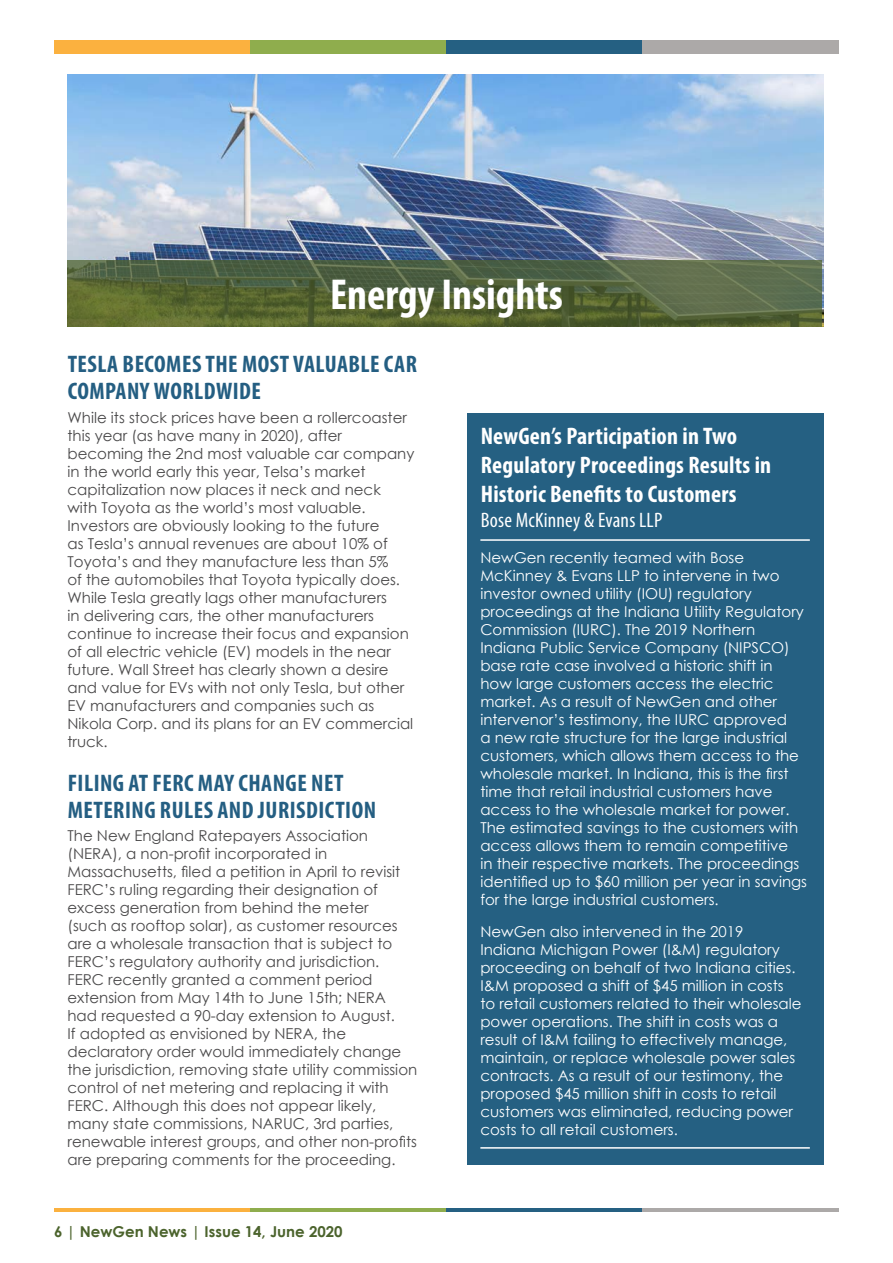
<style>
.page{position:relative;width:893px;height:1263px;background:#fff}
.page>*{position:absolute;margin:0;border:0;box-sizing:border-box;transform-origin:0 0}
.Head_1{font:700 condensed 43.5px "Myriad Pro";color:#fff}
.Left_Justify{font:700 condensed 24px/27px "Myriad Pro";letter-spacing:.02em;color:#245e82}
.Left_Justify-2{font:700 condensed 24px/28.8px "Myriad Pro";letter-spacing:.01em;color:#fff}
.Left_Justify-3{font:condensed 21px "Myriad Pro";letter-spacing:.01em;color:#fff}
.t1{font:15px/18px "Century Gothic";color:#4a494a}
.t2{font:15px/18px "Century Gothic";color:#fff}
.Head_3{font:700 15px "Century Gothic";color:#4b632c}
</style>
<div class="page">
<div style="left:55px;top:41px;width:196px;height:13px;background:#fbb13f"></div>
<div style="left:251px;top:41px;width:196px;height:13px;background:#8fad4d"></div>
<div style="left:447px;top:41px;width:196px;height:13px;background:#256082"></div>
<div style="left:643px;top:41px;width:196px;height:13px;background:#aca9a8"></div>
<hr style="left:54px;top:1209px;width:196px;height:3px;background:#fbb13f">
<hr style="left:250px;top:1209px;width:196px;height:3px;background:#8fad4d">
<hr style="left:446px;top:1209px;width:197px;height:3px;background:#256082">
<hr style="left:643px;top:1209px;width:196px;height:3px;background:#aca9a8">
<img style="left:68px;top:74px;width:756px;height:253px">
<svg style="left:68px;top:261px;width:754px;height:66px;background:#56663b"></svg>
<div style="left:467px;top:413px;width:357px;height:751px;background:#256082"></div>
<hr style="left:480px;top:539px;width:330px;height:2px;background:#fff">
<hr style="left:480px;top:1147px;width:330px;height:1px;background:#fff">
<p class="Head_1" style="left:330px;top:267px;width:234px">Energy Insights</p>
<p class="Left_Justify" style="left:68px;top:350px;width:351px">TESLA BECOMES THE MOST VALUABLE CAR<br>COMPANY WORLDWIDE</p>
<p class="t1" style="left:68px;top:408px;width:348px">While its stock prices have been a rollercoaster this year (as have many in 2020), after becoming the 2nd most valuable car company in the world early this year, Telsa’s market capitalization now places it neck and neck<br>with Toyota as the world’s most valuable.<br>Investors are obviously looking to the future<br>as Tesla’s annual revenues are about 10% of Toyota’s and they manufacture less than 5%<br>of the automobiles that Toyota typically does.<br>While Tesla greatly lags other manufacturers<br>in delivering cars, the other manufacturers continue to increase their focus and expansion of all electric vehicle (EV) models in the near future. Wall Street has clearly shown a desire and value for EVs with not only Tesla, but other EV manufacturers and companies such as Nikola Corp. and its plans for an EV commercial truck.</p>
<p class="Left_Justify-2" style="left:481px;top:421px;width:292px">NewGen’s Participation in Two<br>Regulatory Proceedings Results in<br>Historic Benefits to Customers</p>
<p class="Left_Justify-3" style="left:481px;top:507px;width:183px">Bose McKinney &amp; Evans LLP</p>
<p class="t2" style="left:480px;top:548px;width:328px">NewGen recently teamed with Bose McKinney &amp; Evans LLP to intervene in two investor owned utility (IOU) regulatory proceedings at the Indiana Utility Regulatory Commission (IURC). The 2019 Northern Indiana Public Service Company (NIPSCO) base rate case involved a historic shift in how large customers access the electric market. As a result of NewGen and other intervenor’s testimony, the IURC approved<br>a new rate structure for the large industrial customers, which allows them access to the wholesale market. In Indiana, this is the first time that retail industrial customers have access to the wholesale market for power.<br>The estimated savings to the customers with access allows them to remain competitive<br>in their respective markets. The proceedings identified up to $60 million per year in savings for the large industrial customers.</p>
<p class="t2" style="left:480px;top:922px;width:323px">NewGen also intervened in the 2019<br>Indiana Michigan Power (I&amp;M) regulatory proceeding on behalf of two Indiana cities.<br>I&amp;M proposed a shift of $45 million in costs to retail customers related to their wholesale power operations. The shift in costs was a result of I&amp;M failing to effectively manage, maintain, or replace wholesale power sales contracts. As a result of our testimony, the proposed $45 million shift in costs to retail customers was eliminated, reducing power costs to all retail customers.</p>
<p class="Left_Justify" style="left:68px;top:769px;width:310px">FILING AT FERC MAY CHANGE NET<br>METERING RULES AND JURISDICTION</p>
<p class="t1" style="left:68px;top:826px;width:351px">The New England Ratepayers Association (NERA), a non-profit incorporated in Massachusetts, filed a petition in April to revisit FERC’s ruling regarding their designation of excess generation from behind the meter<br>(such as rooftop solar), as customer resources are a wholesale transaction that is subject to FERC’s regulatory authority and jurisdiction.<br>FERC recently granted a comment period extension from May 14th to June 15th; NERA had requested a 90-day extension to August.<br>If adopted as envisioned by NERA, the declaratory order would immediately change the jurisdiction, removing state utility commission control of net metering and replacing it with FERC. Although this does not appear likely, many state commissions, NARUC, 3rd parties, renewable interest groups, and other non-profits are preparing comments for the proceeding.</p>
<p class="Head_3" style="left:54px;top:1220px;width:290px">6 | NewGen News | Issue 14, June 2020</p>
</div>
